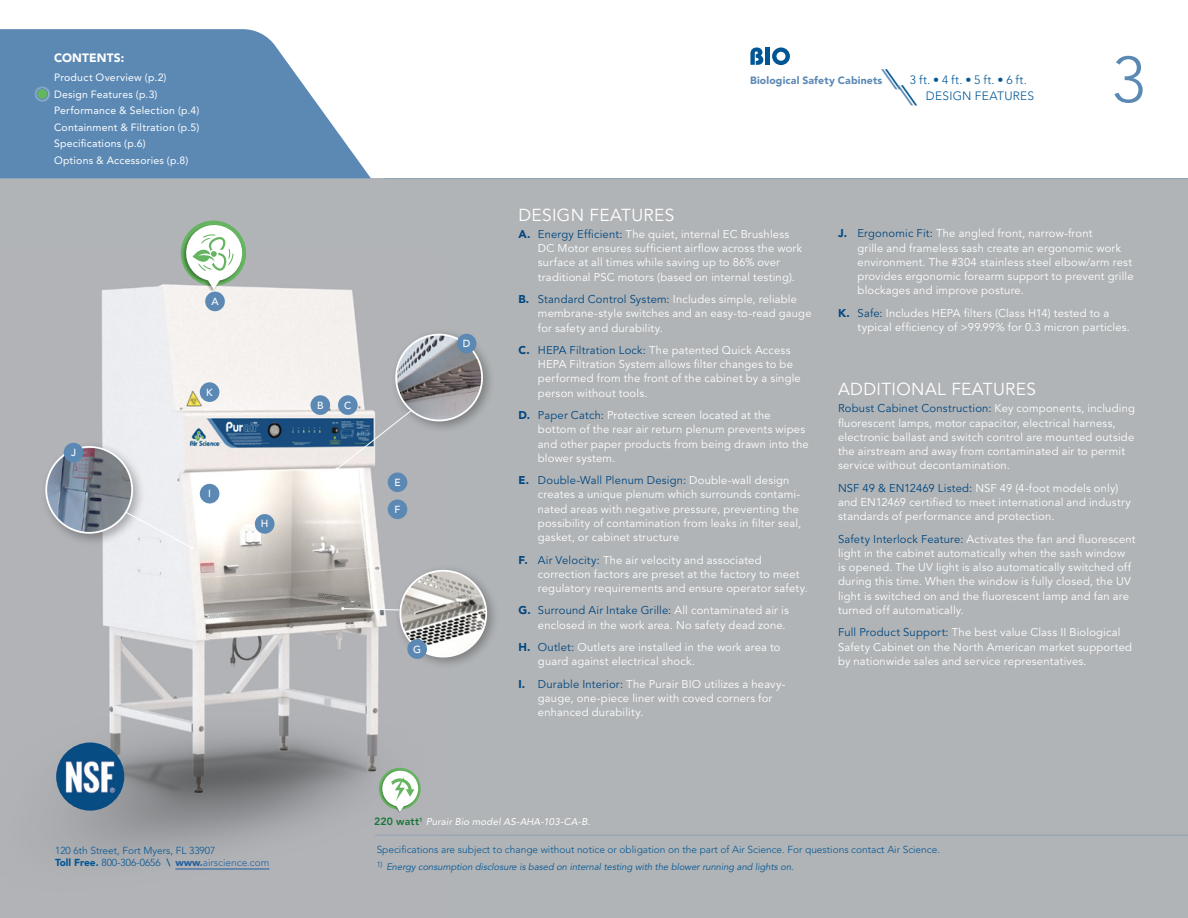
<style>
.page{position:relative;width:1188px;height:918px;background:#fff}
.page>*{position:absolute;margin:0;border:0;box-sizing:border-box;transform-origin:0 0}
.t1{font:300 64.5px "Avenir LT Std";color:#5b89b4}
.t2{font:17.25px "Avenir LT Std";letter-spacing:.02em;color:#fff}
.t3{font:300 12px/16px "Avenir LT Std";letter-spacing:.025em;color:#005695}
.t4{font:900 12px "Avenir LT Std";letter-spacing:.01em;color:#fff}
.t5{font:11.25px/14.2px "Avenir LT Std";letter-spacing:.015em;color:#fff}
.t6{font:10.5px/16.5px "Avenir LT Std";letter-spacing:.02em;color:#fff}
.t7{font:900 10.5px "Avenir LT Std";letter-spacing:.015em;color:#5b89b4}
.t8{font:300 10.2px/12px "Avenir LT Std";color:#005695}
.t9{font:500 10.2px "Avenir LT Std";color:#fff}
.t10{font:italic 9.75px "Avenir LT Std";letter-spacing:.015em;color:#fff}
.t11{font:italic 9.3px "Avenir LT Std";color:#005695}
.s1{font-family:"ITC Avant Garde Std";font-weight:400;font-style:italic;font-size:24px;color:#5b89b4}
.s2{font-family:"ITC Avant Garde Std";font-weight:400;font-style:italic;font-size:24px}
.s3{font-weight:900;color:#00467f}
.s4{color:#00467f}
.s5{font-weight:800;font-style:normal;font-size:10.5px;color:#16763a}
.s6{font-weight:900}
.s7{font-weight:800}
.s8{font-weight:900;color:#215e9e}
.s9{color:#215e9e}
</style>
<div class="page">
<div style="left:0;top:179px;width:1188px;height:739px;background:#b1b4b6"></div>
<img style="left:57px;top:252px;width:382px;height:618px">
<div style="left:281px;top:435px;width:9px;height:11px;background:#194d7f"></div>
<hr style="left:384px;top:178px;width:804px;height:1px;background:#5b89b4">
<svg style="left:0;top:29px;width:371px;height:149px;background:#739abf"></svg>
<hr style="left:175px;top:869px;width:94px;height:1px;background:#215e9e">
<hr style="left:375px;top:835px;width:813px;height:1px;background:#5b89b4">
<svg style="left:750px;top:47px;width:13px;height:18px"></svg>
<hr style="left:766px;top:48px;width:4px;height:17px;background:#005695">
<svg style="left:772px;top:47px;width:18px;height:18px"></svg>
<div style="left:40px;top:441px;width:106px;height:106px;background:#000;opacity:.3"></div>
<img style="left:46px;top:447px;width:86px;height:86px;border-radius:43px">
<div style="left:45px;top:446px;width:88px;height:88px;border:2px solid #fff;border-radius:50%"></div>
<div style="left:390px;top:328px;width:106px;height:106px;background:#000;opacity:.3"></div>
<img style="left:396px;top:335px;width:86px;height:86px;border-radius:43px">
<div style="left:395px;top:334px;width:88px;height:87px;border:2px solid #fff;border-radius:50%"></div>
<div style="left:200px;top:484px;width:19px;height:19px;background:#5b89b4;border-radius:50%"></div>
<svg style="left:335px;top:409px;width:78px;height:62px"></svg>
<div style="left:200px;top:382px;width:19px;height:20px;background:#5b89b4;border-radius:50%"></div>
<div style="left:205px;top:292px;width:20px;height:19px;background:#5b89b4;border-radius:50%"></div>
<div style="left:457px;top:334px;width:19px;height:19px;background:#5b89b4;border-radius:50%"></div>
<div style="left:310px;top:395px;width:20px;height:20px;background:#5b89b4;border-radius:50%"></div>
<div style="left:338px;top:395px;width:20px;height:20px;background:#5b89b4;border-radius:50%"></div>
<div style="left:388px;top:473px;width:19px;height:19px;background:#5b89b4;border-radius:50%"></div>
<div style="left:388px;top:500px;width:19px;height:19px;background:#5b89b4;border-radius:50%"></div>
<div style="left:255px;top:514px;width:20px;height:20px;background:#5b89b4;border-radius:50%"></div>
<div style="left:64px;top:443px;width:19px;height:19px;background:#5b89b4;border-radius:50%"></div>
<div style="left:394px;top:565px;width:106px;height:105px;background:#000;opacity:.3"></div>
<img style="left:400px;top:571px;width:86px;height:86px;border-radius:43px">
<div style="left:399px;top:570px;width:88px;height:88px;border:2px solid #fff;border-radius:50%"></div>
<svg style="left:341px;top:607px;width:59px;height:4px"></svg>
<svg style="left:124px;top:511px;width:70px;height:39px;background:#ebecef"></svg>
<svg style="left:34px;top:86px;width:16px;height:16px"></svg>
<div style="left:37px;top:89px;width:11px;height:10px;background:#65b460;border-radius:50%"></div>
<div style="left:37px;top:88px;width:11px;height:12px;border:1px solid #5b89b4;border-radius:50%"></div>
<img style="left:56px;top:742px;width:68px;height:69px;border-radius:34px">
<div style="left:407px;top:639px;width:20px;height:20px;background:#5b89b4;border-radius:50%"></div>
<img style="left:181px;top:221px;width:67px;height:70px">
<svg style="left:181px;top:222px;width:64px;height:68px"></svg>
<img style="left:377px;top:768px;width:45px;height:45px">
<svg style="left:380px;top:769px;width:40px;height:43px"></svg>
<p class="t4" style="left:54px;top:51px;width:72px">CONTENTS:</p>
<p class="t6" style="left:54px;top:69px;width:147px">Product Overview (p.2)<br>Design Features (p.3)<br>Performance &amp; Selection (p.4)<br>Containment &amp; Filtration (p.5)<br>Specifications (p.6)<br>Options &amp; Accessories (p.8)</p>
<p class="t9" style="left:71px;top:447px;width:6px">J</p>
<p class="t9" style="left:211px;top:295px;width:9px">A</p>
<p class="t9" style="left:206px;top:386px;width:8px">K</p>
<p class="t9" style="left:208px;top:488px;width:4px">I</p>
<p class="t9" style="left:261px;top:518px;width:9px">H</p>
<p class="t7" style="left:750px;top:74px;width:134px">Biological Safety Cabinets</p>
<p class="t3" style="left:901px;top:72px;width:135px;text-indent:-16px"><span class="s1">\</span><span class="s2">\</span>3 ft. • 4 ft. • 5 ft. • 6 ft. <span class="s1">\</span><span class="s2">\</span>DESIGN FEATURES</p>
<h1 class="t1" style="left:1112px;top:42px;width:35px">3</h1>
<p class="t9" style="left:317px;top:399px;width:8px">B</p>
<p class="t9" style="left:344px;top:399px;width:9px">C</p>
<p class="t9" style="left:394px;top:476px;width:8px">E</p>
<p class="t9" style="left:395px;top:503px;width:7px">F</p>
<p class="t9" style="left:463px;top:338px;width:9px">D</p>
<p class="t9" style="left:413px;top:643px;width:9px">G</p>
<h2 class="t2" style="left:518px;top:205px;width:157px">DESIGN FEATURES</h2>
<p class="t5" style="left:538px;top:227px;width:266px;text-indent:-19px"><span class="s3">A.</span> <span class="s4">Energy Efficient:</span> The quiet, internal EC Brushless DC Motor ensures sufficient airflow across the work surface at all times while saving up to 86% over traditional PSC motors (based on internal testing).</p>
<p class="t5" style="left:538px;top:292px;width:275px;text-indent:-19px"><span class="s3">B.</span> <span class="s4">Standard Control System:</span> Includes simple, reliable membrane-style switches and an easy-to-read gauge for safety and durability.</p>
<p class="t5" style="left:538px;top:343px;width:264px;text-indent:-19px"><span class="s3">C.</span> <span class="s4">HEPA Filtration Lock:</span> The patented Quick Access HEPA Filtration System allows filter changes to be performed from the front of the cabinet by a single person without tools.</p>
<p class="t5" style="left:538px;top:408px;width:272px;text-indent:-19px"><span class="s3">D.</span> <span class="s4">Paper Catch:</span> Protective screen located at the bottom of the rear air return plenum prevents wipes and other paper products from being drawn into the blower system.</p>
<p class="t5" style="left:538px;top:473px;width:265px;text-indent:-19px"><span class="s3">E.</span> <span class="s4">Double-Wall Plenum Design:</span> Double-wall design creates a unique plenum which surrounds contami&shy;nated areas with negative pressure, preventing the possibility of contamination from leaks in filter seal, gasket, or cabinet structure</p>
<p class="t5" style="left:538px;top:553px;width:272px;text-indent:-19px"><span class="s3">F.</span> <span class="s4">Air Velocity:</span> The air velocity and associated correction factors are preset at the factory to meet regulatory requirements and ensure operator safety.</p>
<p class="t5" style="left:518px;top:604px;width:272px;text-align:right"><span class="s3">G.</span> <span class="s4">Surround Air Intake Grille:</span> All contaminated air is enclosed in the work area. No safety dead zone.</p>
<p class="t5" style="left:538px;top:640px;width:244px;text-indent:-19px"><span class="s3">H.</span> <span class="s4">Outlet:</span> Outlets are installed in the work area to guard against electrical shock.</p>
<p class="t5" style="left:538px;top:677px;width:249px;text-indent:-19px"><span class="s3">I.</span> <span class="s4">Durable Interior:</span> The Purair BIO utilizes a heavy&shy;gauge, one-piece liner with coved corners for enhanced durability.</p>
<p class="t5" style="left:858px;top:227px;width:278px;text-indent:-19px"><span class="s3">J.</span> <span class="s4">Ergonomic Fit:</span> The angled front, narrow-front<br>grille and frameless sash create an ergonomic work environment. The #304 stainless steel elbow/arm rest provides ergonomic forearm support to prevent grille blockages and improve posture.</p>
<p class="t5" style="left:858px;top:306px;width:274px;text-indent:-19px"><span class="s3">K.</span> <span class="s4">Safe:</span> Includes HEPA filters (Class H14) tested to a typical efficiency of &gt;99.99% for 0.3 micron particles.</p>
<h2 class="t2" style="left:838px;top:380px;width:199px">ADDITIONAL FEATURES</h2>
<p class="t5" style="left:838px;top:402px;width:298px"><span class="s4">Robust Cabinet Construction:</span> Key components, including fluorescent lamps, motor capacitor, electrical harness, electronic ballast and switch control are mounted outside the airstream and away from contaminated air to permit service without decontamination.</p>
<p class="t5" style="left:838px;top:481px;width:294px"><span class="s4">NSF 49 &amp; EN12469 Listed:</span> NSF 49 (4-foot models only) and EN12469 certified to meet international and industry standards of performance and protection.</p>
<p class="t5" style="left:838px;top:532px;width:299px"><span class="s4">Safety Interlock Feature:</span> Activates the fan and fluorescent light in the cabinet automatically when the sash window<br>is opened. The UV light is also automatically switched off during this time. When the window is fully closed, the UV light is switched on and the fluorescent lamp and fan are turned off automatically.</p>
<p class="t5" style="left:838px;top:626px;width:296px"><span class="s4">Full Product Support:</span> The best value Class II Biological<br>Safety Cabinet on the North American market supported by nationwide sales and service representatives.</p>
<p class="t10" style="left:374px;top:816px;width:218px"><span class="s5">220 watt</span><sup>1</sup> Purair Bio model AS-AHA-103-CA-B.</p>
<p class="t8" style="left:55px;top:845px;width:216px">120 6th Street, Fort Myers, FL 33907<br><span class="s6">Toll Free.</span> 800-306-0656 <span class="s7">\</span> <span class="s8">www.</span><span class="s9">airscience.com</span></p>
<p class="t8" style="left:377px;top:844px;width:565px">Specifications are subject to change without notice or obligation on the part of Air Science. For questions contact Air Science.</p>
<p class="t11" style="left:377px;top:861px;width:419px"><sup>1)</sup> Energy consumption disclosure is based on internal testing with the blower running and lights on.</p>
</div>
